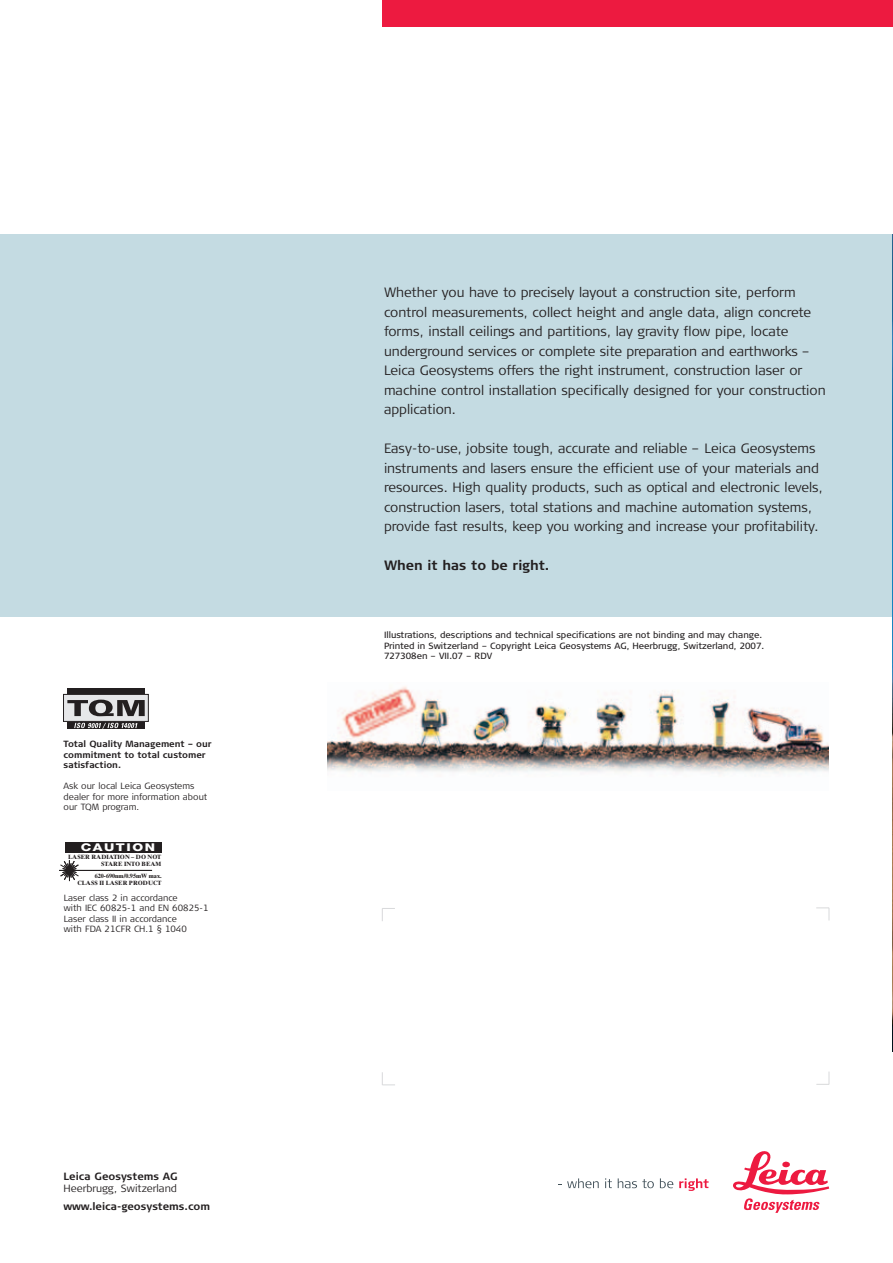
<style>
.page{position:relative;width:893px;height:1263px;background:#fff}
.page>*{position:absolute;margin:0;border:0;box-sizing:border-box;transform-origin:0 0}
.t1{font:300 13.5px/19.5px "Signa Column";color:#231f20}
.t2{font:700 13.5px "Signa Column";color:#231f20}
.t3{font:800 10.65px "Helvetica Neue";letter-spacing:.11em;color:#fff;scale:1.3 1}
.t4{font:700 10.5px "Signa Column";color:#231f20}
.t5{font:300 10.5px "Signa Column";color:#231f20}
.t6{font:9px/10.5px "Signa Column";color:#231f20}
.t7{font:300 9px/10.5px "Signa Column";color:#231f20}
.t8{font:700 9px/10.5px "Signa Column";color:#231f20}
.t9{font:700 6.15px/7.2px "Times Ten";color:#231f20;text-align:right}
</style>
<div class="page">
<div style="left:0;top:235px;width:893px;height:382px;background:#c4dbe2"></div>
<div style="left:382px;top:0;width:511px;height:26px;background:#ed1a40"></div>
<svg style="left:567px;top:1178px;width:32px;height:10px"></svg>
<svg style="left:605px;top:1178px;width:7px;height:10px"></svg>
<svg style="left:618px;top:1178px;width:36px;height:10px"></svg>
<svg style="left:660px;top:1178px;width:13px;height:10px"></svg>
<svg style="left:679px;top:1178px;width:30px;height:13px"></svg>
<svg style="left:733px;top:1151px;width:96px;height:62px"></svg>
<svg style="left:382px;top:908px;width:13px;height:13px"></svg>
<svg style="left:816px;top:907px;width:14px;height:13px"></svg>
<svg style="left:816px;top:1072px;width:14px;height:13px"></svg>
<svg style="left:382px;top:1072px;width:13px;height:13px"></svg>
<img style="left:892px;top:235px;width:1px;height:816px">
<img style="left:328px;top:686px;width:501px;height:88px">
<svg style="left:67px;top:688px;width:78px;height:41px"></svg>
<svg style="left:74px;top:723px;width:63px;height:6px"></svg>
<div style="left:64px;top:694px;width:84px;height:27px;background:#e6e7e9"></div>
<div style="left:63px;top:694px;width:86px;height:27px;border:1px solid #231f20"></div>
<svg style="left:67px;top:700px;width:78px;height:16px"></svg>
<div style="left:65px;top:842px;width:96px;height:10px;background:#231f20"></div>
<hr style="left:59px;top:870px;width:93px;height:1px;background:#231f20">
<svg style="left:60px;top:860px;width:19px;height:21px"></svg>
<div style="left:66px;top:867px;width:7px;height:7px;background:#231f20;border-radius:50%"></div>
<p class="t8" style="left:64px;top:739px;width:150px">Total Quality Management – our commitment to total customer satisfaction.</p>
<p class="t7" style="left:64px;top:781px;width:145px">Ask our local Leica Geosystems dealer for more information about our TQM program.</p>
<p class="t3" style="left:81px;top:843px;width:59px">CAUTION</p>
<p class="t9" style="left:68px;top:854px;width:95px">LASER RADIATION – DO NOT<br>STARE INTO BEAM</p>
<p class="t9" style="left:77px;top:873px;width:86px">620-690nm/0.95mW max.<br>CLASS II LASER PRODUCT</p>
<p class="t7" style="left:64px;top:893px;width:146px">Laser class 2 in accordance<br>with IEC 60825-1 and EN 60825-1<br>Laser class II in accordance<br>with FDA 21CFR CH.1 § 1040</p>
<p class="t4" style="left:64px;top:1172px;width:115px">Leica Geosystems AG</p>
<p class="t5" style="left:64px;top:1184px;width:115px">Heerbrugg, Switzerland</p>
<p class="t4" style="left:64px;top:1202px;width:148px">www.leica-geosystems.com</p>
<p class="t1" style="left:384px;top:284px;width:443px">Whether you have to precisely layout a construction site, perform control measurements, collect height and angle data, align concrete forms, install ceilings and partitions, lay gravity flow pipe, locate underground services or complete site preparation and earthworks – Leica Geosystems offers the right instrument, construction laser or machine control installation specifically designed for your construction application.</p>
<p class="t1" style="left:384px;top:440px;width:440px">Easy-to-use, jobsite tough, accurate and reliable – Leica Geosystems instruments and lasers ensure the efficient use of your materials and resources. High quality products, such as optical and electronic levels, construction lasers, total stations and machine automation systems, provide fast results, keep you working and increase your profitability.</p>
<p class="t2" style="left:384px;top:560px;width:167px">When it has to be right.</p>
<p class="t6" style="left:384px;top:630px;width:382px">Illustrations, descriptions and technical specifications are not binding and may change.<br>Printed in Switzerland – Copyright Leica Geosystems AG, Heerbrugg, Switzerland, 2007.<br>727308en – VII.07 – RDV</p>
</div>
